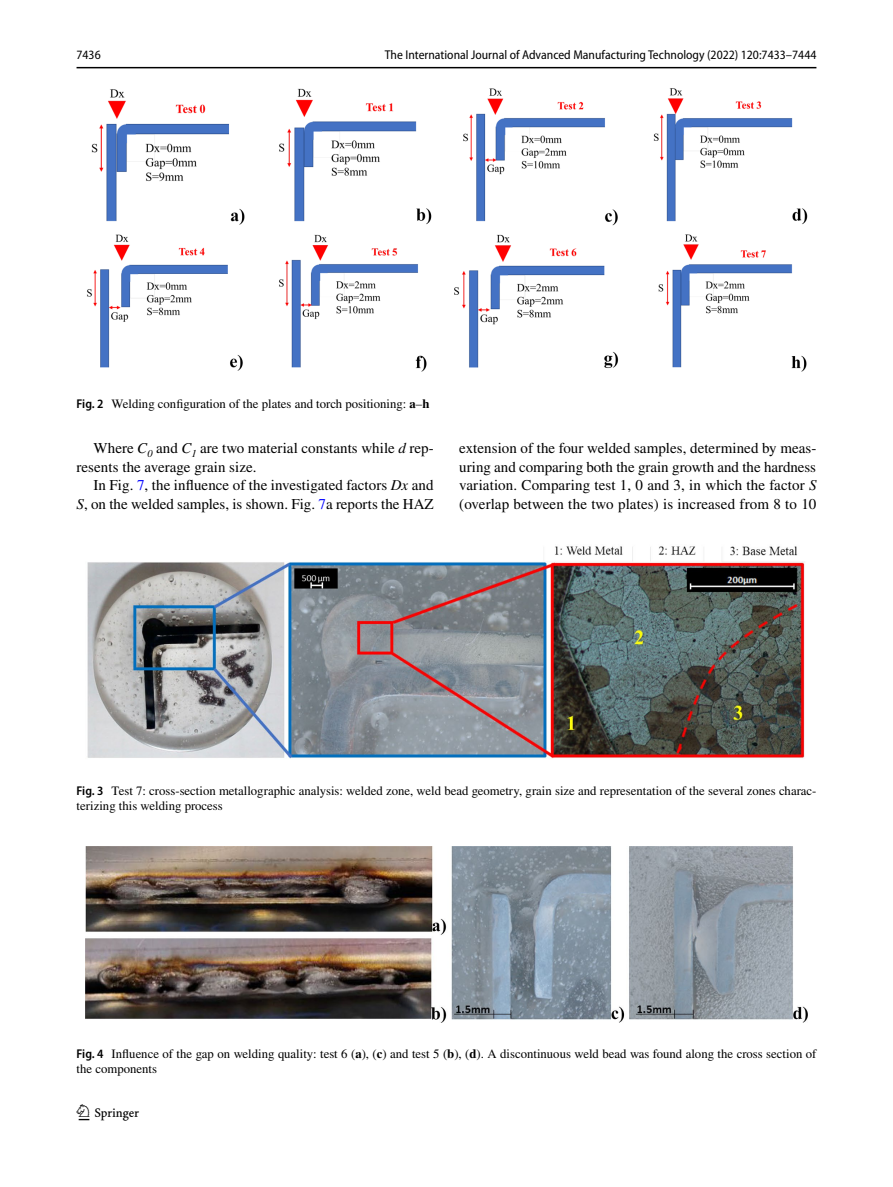
<style>
.page{position:relative;width:893px;height:1187px;background:#fff}
.page>*{position:absolute;margin:0;border:0;box-sizing:border-box;transform-origin:0 0}
.t1{font:22.5px "Springnew Regular 2";color:#000}
.t2{font:15px/18.8px "STIX";letter-spacing:.005em;color:#000}
.t3{font:12.75px/15px "STIX";color:#000}
.t4{font:semi-condensed 12.75px "Myriad Pro";color:#000}
.s1{font-family:"Myriad Pro";font-weight:600;font-stretch:semi-condensed}
.s2{font-weight:700}
.s3{font-style:italic}
.s4{color:#00f}
</style>
<div class="page">
<hr style="left:77px;top:67px;width:739px;height:1px;background:#000">
<img style="left:87px;top:88px;width:721px;height:284px">
<img style="left:87px;top:546px;width:718px;height:213px">
<img style="left:85px;top:846px;width:723px;height:176px">
<p class="t4" style="left:77px;top:48px;width:26px">7436</p>
<p class="t4" style="left:385px;top:48px;width:433px">The International Journal of Advanced Manufacturing Technology (2022) 120:7433–7444</p>
<p class="t3" style="left:77px;top:397px;width:354px"><span class="s1">Fig. 2</span> Welding configuration of the plates and torch positioning: <span class="s2">a</span>–<span class="s2">h</span></p>
<p class="t2" style="left:77px;top:439px;width:359px;text-indent:17px">Where <span class="s3">C</span><sub>0</sub> and <span class="s3">C</span><sub>1</sub> are two material constants while <span class="s3">d</span> rep&shy;resents the average grain size.</p>
<p class="t2" style="left:77px;top:477px;width:359px;text-align:right">In Fig. <span class="s4">7</span>, the influence of the investigated factors <span class="s3">Dx</span> and<br><span class="s3">S</span>, on the welded samples, is shown. Fig. <span class="s4">7</span>a reports the HAZ</p>
<p class="t2" style="left:459px;top:439px;width:359px;text-align:justify">extension of the four welded samples, determined by meas&shy;uring and comparing both the grain growth and the hardness variation. Comparing test 1, 0 and 3, in which the factor <span class="s3">S </span>(overlap between the two plates) is increased from 8 to 10</p>
<p class="t3" style="left:77px;top:784px;width:741px"><span class="s1">Fig. 3</span> Test 7: cross-section metallographic analysis: welded zone, weld bead geometry, grain size and representation of the several zones charac&shy;terizing this welding process</p>
<p class="t3" style="left:77px;top:1046px;width:741px"><span class="s1">Fig. 4</span> Influence of the gap on welding quality: test 6 (<span class="s2">a</span>), (<span class="s2">c</span>) and test 5 (<span class="s2">b</span>), (<span class="s2">d</span>). A discontinuous weld bead was found along the cross section of the components</p>
<h1 class="t1" style="left:79px;top:1104px;width:62px">1 3</h1>
</div>
